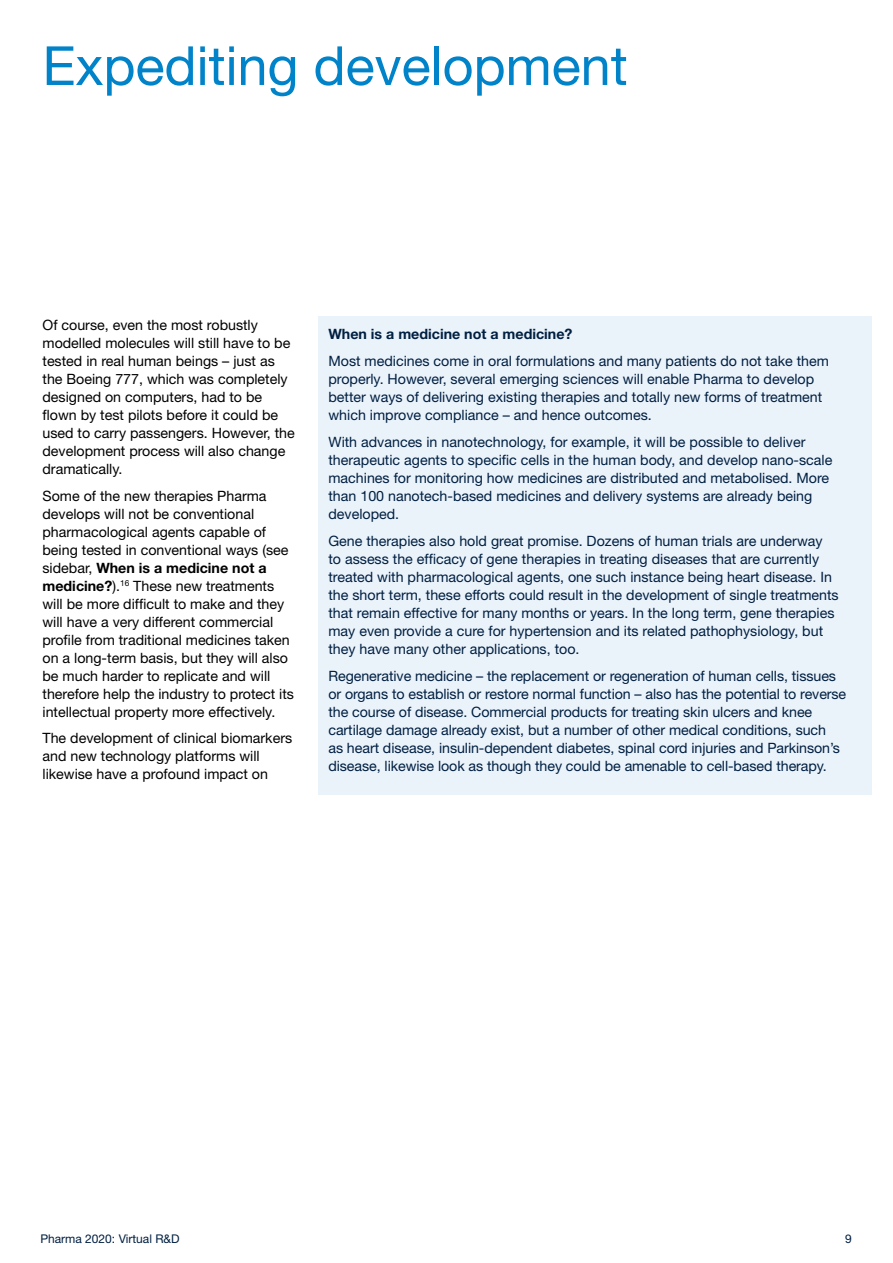
<style>
.page{position:relative;width:893px;height:1263px;background:#fff}
.page>*{position:absolute;margin:0;border:0;box-sizing:border-box;transform-origin:0 0}
.t1{font:54px "Helvetica Neue";color:#0083c9}
.t2{font:14.25px/18px "Helvetica Neue";color:#001f41}
.t3{font:14.25px/18px "Helvetica Neue";color:#000}
.t4{font:700 14.25px "Helvetica Neue";color:#001f41}
.t5{font:12px "Helvetica Neue";color:#001f41}
.s1{font-weight:700}
</style>
<div class="page">
<div style="left:318px;top:317px;width:554px;height:478px;background:#eaf2fa"></div>
<h1 class="t1" style="left:43px;top:34px;width:587px">Expediting development</h1>
<p class="t3" style="left:43px;top:316px;width:254px">Of course, even the most robustly modelled molecules will still have to be tested in real human beings – just as the Boeing 777, which was completely designed on computers, had to be flown by test pilots before it could be used to carry passengers. However, the development process will also change dramatically.</p>
<p class="t3" style="left:43px;top:486px;width:253px">Some of the new therapies Pharma develops will not be conventional pharmacological agents capable of being tested in conventional ways (see sidebar, <span class="s1">When is a medicine not a medicine?</span>).<sup>16</sup> These new treatments will be more difficult to make and they will have a very different commercial profile from traditional medicines taken on a long-term basis, but they will also be much harder to replicate and will therefore help the industry to protect its intellectual property more effectively.</p>
<p class="t3" style="left:43px;top:729px;width:251px">The development of clinical biomarkers and new technology platforms will likewise have a profound impact on</p>
<p class="t4" style="left:328px;top:325px;width:246px">When is a medicine not a medicine?</p>
<p class="t2" style="left:328px;top:351px;width:502px">Most medicines come in oral formulations and many patients do not take them properly. However, several emerging sciences will enable Pharma to develop better ways of delivering existing therapies and totally new forms of treatment which improve compliance – and hence outcomes.</p>
<p class="t2" style="left:328px;top:432px;width:505px">With advances in nanotechnology, for example, it will be possible to deliver therapeutic agents to specific cells in the human body, and develop nano-scale machines for monitoring how medicines are distributed and metabolised. More than 100 nanotech-based medicines and delivery systems are already being developed.</p>
<p class="t2" style="left:328px;top:531px;width:512px">Gene therapies also hold great promise. Dozens of human trials are underway to assess the efficacy of gene therapies in treating diseases that are currently treated with pharmacological agents, one such instance being heart disease. In the short term, these efforts could result in the development of single treatments that remain effective for many months or years. In the long term, gene therapies may even provide a cure for hypertension and its related pathophysiology, but they have many other applications, too.</p>
<p class="t2" style="left:328px;top:666px;width:519px">Regenerative medicine – the replacement or regeneration of human cells, tissues or organs to establish or restore normal function – also has the potential to reverse the course of disease. Commercial products for treating skin ulcers and knee cartilage damage already exist, but a number of other medical conditions, such<br>as heart disease, insulin-dependent diabetes, spinal cord injuries and Parkinson’s disease, likewise look as though they could be amenable to cell-based therapy.</p>
<p class="t5" style="left:40px;top:1231px;width:141px">Pharma 2020: Virtual R&amp;D</p>
<p class="t5" style="left:845px;top:1231px;width:8px">9</p>
</div>
